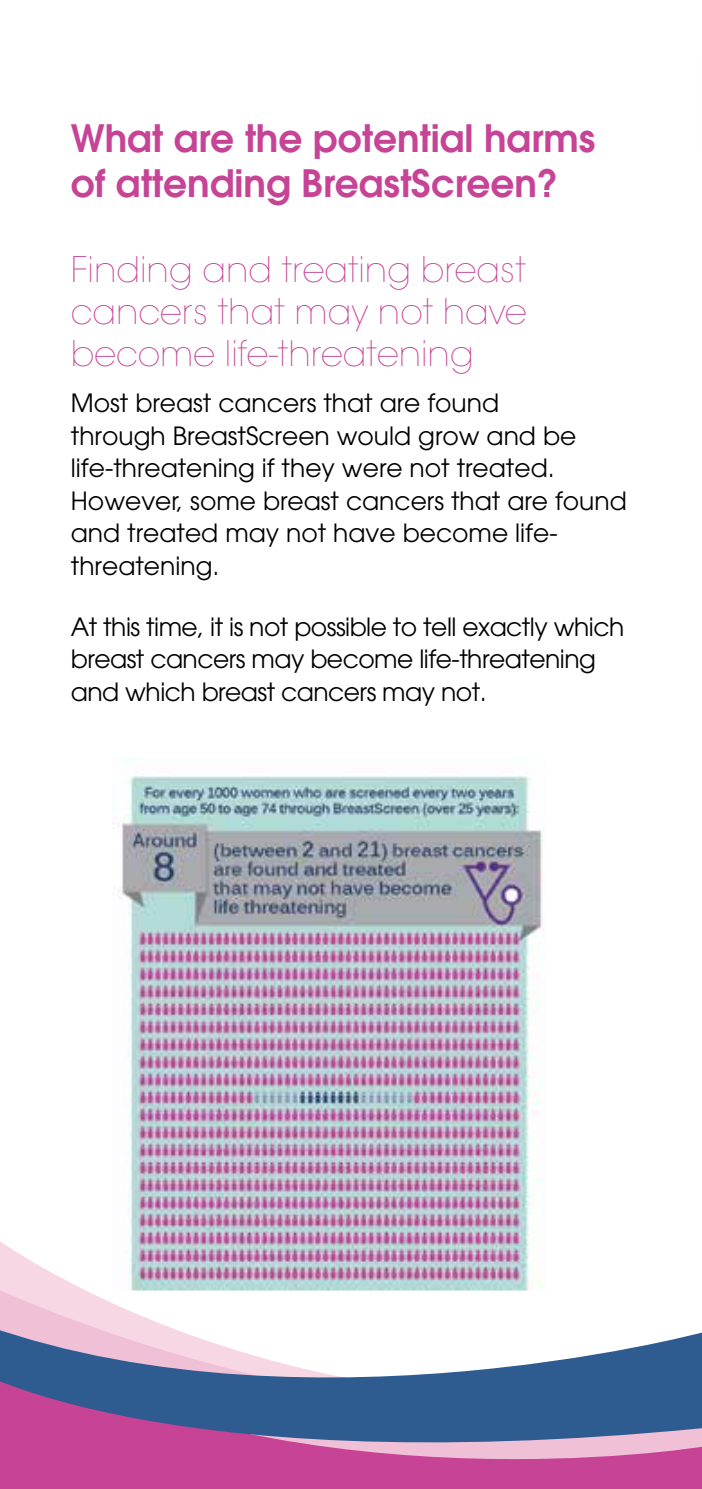
<style>
.page{position:relative;width:702px;height:1489px;background:#fff}
.page>*{position:absolute;margin:0;border:0;box-sizing:border-box;transform-origin:0 0}
.t1{font:600 37.5px/45px "Avant Garde LT";color:#c64396}
.t2{font:200 35px/42px "Avant Garde LT";color:#c64396;text-align:justify}
.Text{font:25px/32.5px "Avant Garde LT";color:#000}
.Text-2{font:25px/32.5px "Avant Garde LT";letter-spacing:-.02em;color:#000}
</style>
<div class="page">
<div style="left:0;top:1482px;width:702px;height:6px;background:#c64396"></div>
<svg style="left:0;top:1241px;width:529px;height:72px"></svg>
<svg style="left:0;top:1313px;width:702px;height:169px"></svg>
<img style="left:112px;top:758px;width:432px;height:532px">
<h2 class="t1" style="left:71px;top:115px;width:526px">What are the potential harms of attending BreastScreen?</h2>
<h3 class="t2" style="left:71px;top:249px;width:457px">Finding and treating breast cancers that may not have become life-threatening</h3>
<p class="Text" style="left:71px;top:387px;width:557px">Most breast cancers that are found<br>through BreastScreen would grow and be life-threatening if they were not treated.<br>However, some breast cancers that are found and treated may not have become life&shy;threatening.</p>
<p class="Text-2" style="left:71px;top:610px;width:555px">At this time, it is not possible to tell exactly which breast cancers may become life-threatening and which breast cancers may not.</p>
</div>
